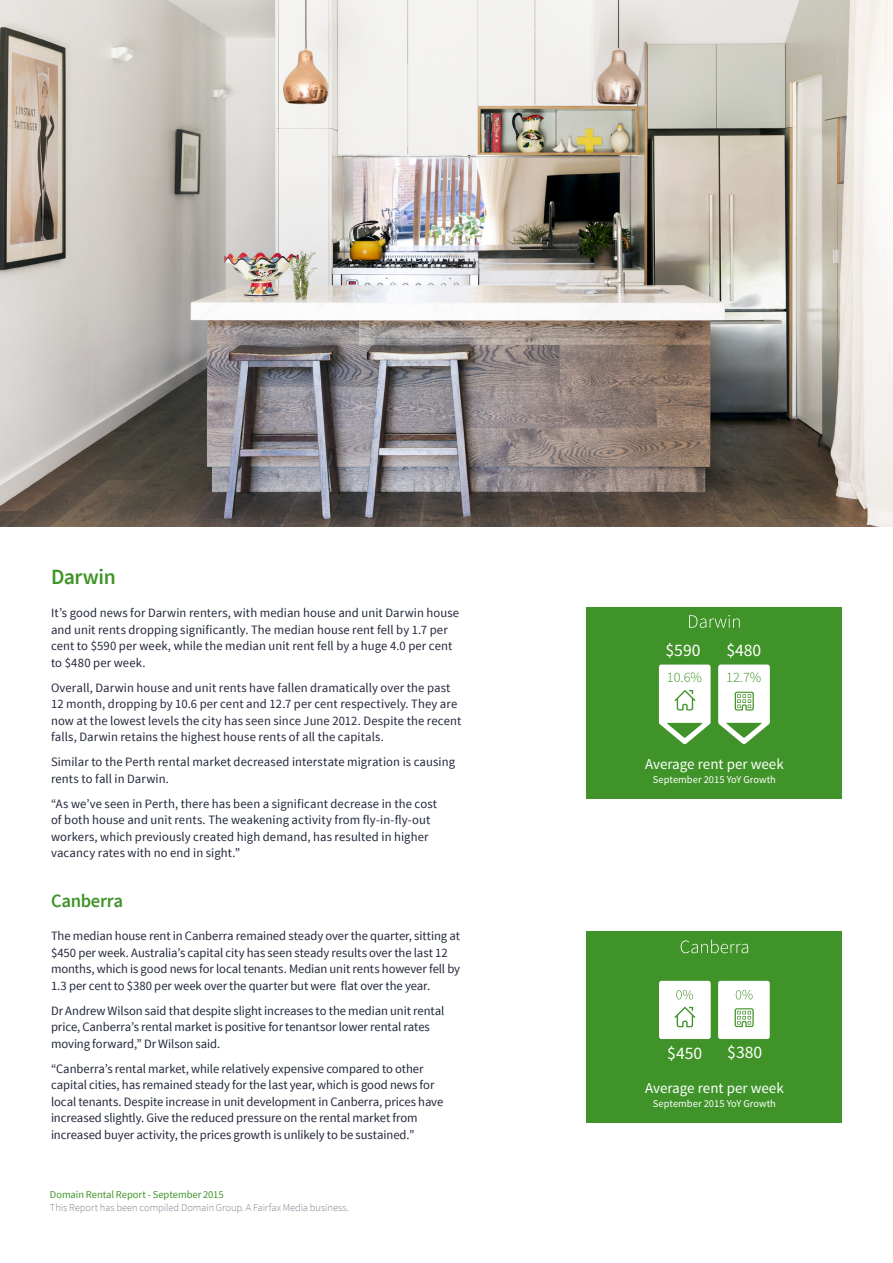
<style>
.page{position:relative;width:893px;height:1263px;background:#fff}
.page>*{position:absolute;margin:0;border:0;box-sizing:border-box;transform-origin:0 0}
.t1{font:600 21.75px "Source Sans Pro";letter-spacing:-.025em;color:#3f9428}
.t2{font:600 18.75px "Source Sans Pro";letter-spacing:-.015em;color:#3f9428}
.t3{font:17.55px "Source Sans Pro";color:#fff}
.t4{font:15px "Source Sans Pro";color:#fff}
.t5{font:300 14.25px "Source Sans Pro";color:#3f9328}
.t6{font:12.75px/16.5px "Source Sans Pro";letter-spacing:.005em;color:#22273b}
.t7{font:300 10.5px "Source Sans Pro";letter-spacing:-.005em;color:#808293}
.t8{font:10.5px "Source Sans Pro";color:#fff}
.t9{font:10.5px "Source Sans Pro";letter-spacing:-.005em;color:#3f9428}
</style>
<div class="page">
<img style="left:0;top:0;width:893px;height:526px">
<div style="left:587px;top:932px;width:255px;height:191px;background:#3f9328"></div>
<svg style="left:681px;top:939px;width:67px;height:14px"></svg>
<svg style="left:659px;top:981px;width:52px;height:58px;background:#f4f9f3"></svg>
<svg style="left:718px;top:981px;width:52px;height:58px;background:#f1f7ef"></svg>
<div style="left:587px;top:608px;width:255px;height:191px;background:#3f9328"></div>
<svg style="left:689px;top:615px;width:51px;height:13px"></svg>
<svg style="left:718px;top:664px;width:52px;height:80px"></svg>
<svg style="left:659px;top:664px;width:52px;height:80px"></svg>
<h1 class="t1" style="left:51px;top:563px;width:66px">Darwin</h1>
<p class="t6" style="left:51px;top:605px;width:410px">It’s good news for Darwin renters, with median house and unit Darwin house and unit rents dropping significantly. The median house rent fell by 1.7 per cent to $590 per week, while the median unit rent fell by a huge 4.0 per cent to $480 per week.</p>
<p class="t6" style="left:51px;top:679px;width:412px">Overall, Darwin house and unit rents have fallen dramatically over the past 12 month, dropping by 10.6 per cent and 12.7 per cent respectively. They are now at the lowest levels the city has seen since June 2012. Despite the recent falls, Darwin retains the highest house rents of all the capitals.</p>
<p class="t6" style="left:51px;top:754px;width:405px">Similar to the Perth rental market decreased interstate migration is causing rents to fall in Darwin.</p>
<p class="t6" style="left:51px;top:795px;width:388px">“As we’ve seen in Perth, there has been a significant decrease in the cost of both house and unit rents. The weakening activity from fly-in-fly-out workers, which previously created high demand, has resulted in higher vacancy rates with no end in sight.”</p>
<h2 class="t2" style="left:51px;top:889px;width:74px">Canberra</h2>
<p class="t6" style="left:51px;top:928px;width:411px">The median house rent in Canberra remained steady over the quarter, sitting at $450 per week. Australia’s capital city has seen steady results over the last 12 months, which is good news for local tenants. Median unit rents however fell by 1.3 per cent to $380 per week over the quarter but were flat over the year.</p>
<p class="t6" style="left:51px;top:1002px;width:395px">Dr Andrew Wilson said that despite slight increases to the median unit rental price, Canberra’s rental market is positive for tenantsor lower rental rates moving forward,” Dr Wilson said.</p>
<p class="t6" style="left:51px;top:1060px;width:394px">“Canberra’s rental market, while relatively expensive compared to other capital cities, has remained steady for the last year, which is good news for local tenants. Despite increase in unit development in Canberra, prices have increased slightly. Give the reduced pressure on the rental market from increased buyer activity, the prices growth is unlikely to be sustained.”</p>
<p class="t9" style="left:50px;top:1187px;width:175px">Domain Rental Report - September 2015</p>
<p class="t7" style="left:50px;top:1201px;width:301px">This Report has been compiled Domain Group. A Fairfax Media business.</p>
<h3 class="t3" style="left:665px;top:639px;width:36px">$590</h3>
<h3 class="t3" style="left:726px;top:639px;width:36px">$480</h3>
<p class="t5" style="left:667px;top:669px;width:37px">10.6%</p>
<p class="t5" style="left:726px;top:669px;width:37px">12.7%</p>
<p class="t4" style="left:645px;top:755px;width:140px">Average rent per week</p>
<p class="t8" style="left:653px;top:773px;width:125px">September 2015 YoY Growth</p>
<h3 class="t3" style="left:667px;top:1042px;width:36px">$450</h3>
<h3 class="t3" style="left:727px;top:1041px;width:36px">$380</h3>
<p class="t4" style="left:645px;top:1079px;width:140px">Average rent per week</p>
<p class="t8" style="left:653px;top:1097px;width:125px">September 2015 YoY Growth</p>
</div>
